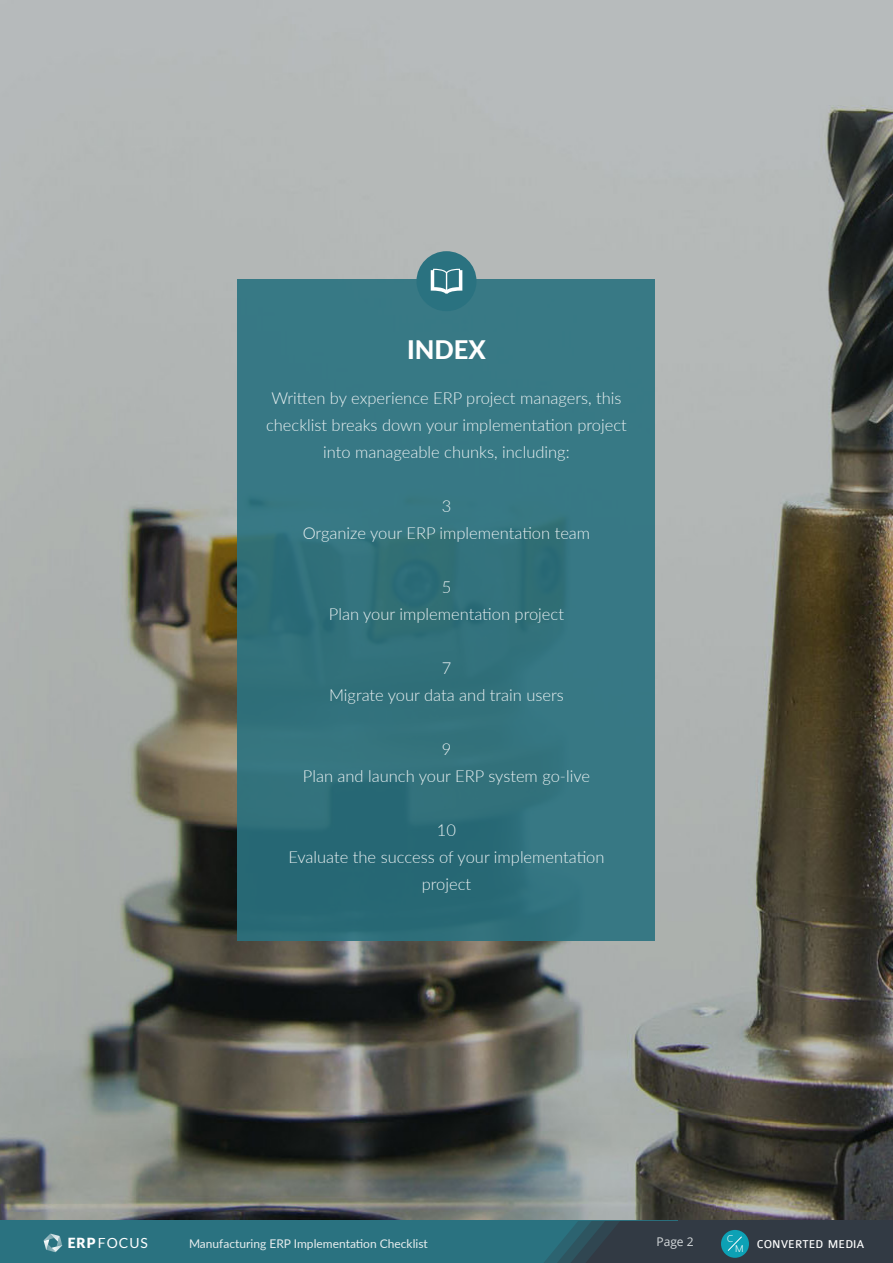
<style>
.page{position:relative;width:893px;height:1263px;background:#fff}
.page>*{position:absolute;margin:0;border:0;box-sizing:border-box;transform-origin:0 0}
.t1{font:800 25.5px "Lato";color:#fff}
.t2{font:300 16.5px/27px "Lato";color:#eaf1f2;text-align:center}
.t3{font:13.95px "Lato";letter-spacing:.075em;color:#fff}
.t4{font:12.15px "Colaborate";color:#fff}
.t5{font:12px "Lato";color:#e7edee}
.t6{font:12px "Open Sans";color:#d6dadc}
.t7{font:9.75px "Corbert";color:#fff}
.s1{font-weight:900}
</style>
<div class="page">
<img style="left:0;top:0;width:893px;height:1221px">
<div style="left:0;top:1221px;width:893px;height:42px;background:#2a7280"></div>
<div style="left:678px;top:1221px;width:215px;height:42px;background:#323a44"></div>
<div style="left:721px;top:1230px;width:28px;height:28px;background:#0da1b5;border-radius:50%"></div>
<svg style="left:544px;top:1221px;width:198px;height:42px"></svg>
<svg style="left:44px;top:1233px;width:18px;height:19px"></svg>
<div style="left:238px;top:280px;width:417px;height:661px;background:linear-gradient(to right,#30707b,#367783)"></div>
<div style="left:416px;top:251px;width:60px;height:60px;background:#2a7280;border-radius:50%"></div>
<svg style="left:431px;top:269px;width:31px;height:25px"></svg>
<p class="t1" style="left:407px;top:330px;width:80px">INDEX</p>
<p class="t2" style="left:266px;top:384px;width:362px">Written by experience ERP project managers, this checklist breaks down your implementation project into manageable chunks, including:</p>
<p class="t2" style="left:442px;top:492px;width:11px">3</p>
<p class="t2" style="left:303px;top:519px;width:289px">Organize your ERP implementation team</p>
<p class="t2" style="left:442px;top:573px;width:11px">5</p>
<p class="t2" style="left:329px;top:600px;width:236px">Plan your implementation project</p>
<p class="t2" style="left:442px;top:654px;width:11px">7</p>
<p class="t2" style="left:329px;top:681px;width:236px">Migrate your data and train users</p>
<p class="t2" style="left:442px;top:735px;width:11px">9</p>
<p class="t2" style="left:303px;top:762px;width:289px">Plan and launch your ERP system go-live</p>
<p class="t2" style="left:437px;top:816px;width:21px">10</p>
<p class="t2" style="left:288px;top:843px;width:318px">Evaluate the success of your implementation project</p>
<p class="t7" style="left:727px;top:1232px;width:8px">C</p>
<p class="t3" style="left:68px;top:1235px;width:82px"><span class="s1">ERP</span>FOCUS</p>
<p class="t6" style="left:656px;top:1233px;width:39px">Page 2</p>
<p class="t5" style="left:189px;top:1235px;width:240px">Manufacturing ERP Implementation Checklist</p>
<p class="t7" style="left:735px;top:1242px;width:10px">M</p>
<p class="t4" style="left:757px;top:1238px;width:109px">CONVERTED MEDIA</p>
</div>
